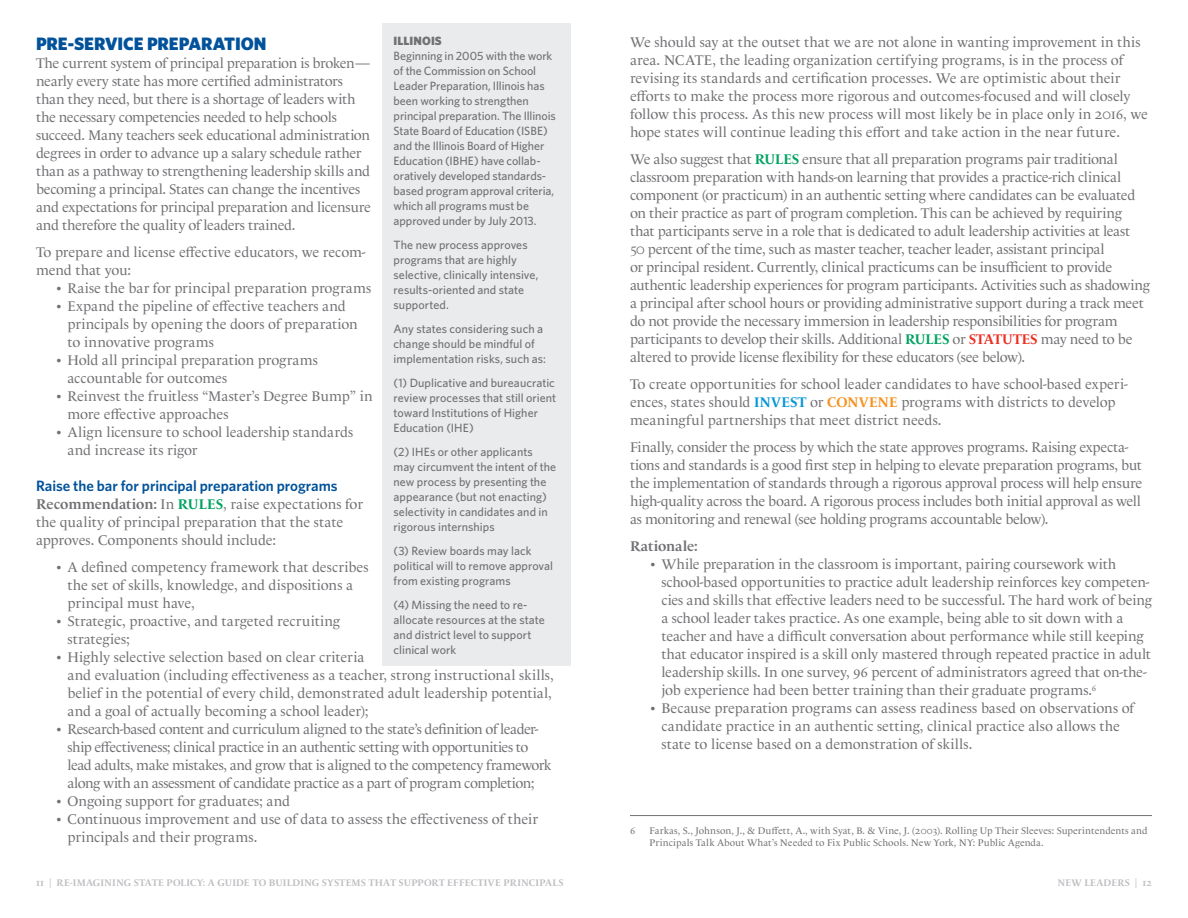
<style>
.page{position:relative;width:1188px;height:918px;background:#fff}
.page>*{position:absolute;margin:0;border:0;box-sizing:border-box;transform-origin:0 0}
.Leading_text{font:900 18px "Whitney";letter-spacing:-.005em;color:#01529a}
.Subheads{font:600 15px "Whitney";letter-spacing:-.005em;color:#01529a}
.Bulleted_list{font:14.25px/18px "Le Monde Livre Classic Std";letter-spacing:-.005em;color:#717074}
.Bulleted_list-2{font:14.25px/18px "Le Monde Livre Classic Std";letter-spacing:-.025em;color:#717074}
.Rationale{font:700 14.25px "Le Monde Livre Classic Std";letter-spacing:.005em;color:#717074}
.sidebar_copy{font:500 12px/15px "Whitney";color:#717074}
.sidebar_header{font:900 12px "Whitney";letter-spacing:.01em;color:#717074}
.Footnotes{font:9.75px/12px "Le Monde Livre Classic Std";letter-spacing:.015em;color:#717074}
.t1{font:700 9.75px "Le Monde Livre Classic Std";letter-spacing:.01em;color:#bebfc2}
.s1{font-weight:700}
.s2{font-weight:700;color:#00a261}
.s3{font-weight:700;color:#ee2e22}
.s4{font-weight:700;color:#0696d7}
.s5{font-weight:700;color:#f6911e}
</style>
<div class="page">
<div style="left:382px;top:23px;width:189px;height:643px;background:#eaebec"></div>
<hr style="left:630px;top:815px;width:522px;height:1px;background:#717074">
<p class="sidebar_header" style="left:394px;top:33px;width:50px">ILLINOIS</p>
<p class="sidebar_copy" style="left:394px;top:48px;width:164px">Beginning in 2005 with the work of the Commission on School<br>Leader Preparation, Illinois has been working to strengthen principal preparation. The Illinois<br>State Board of Education (ISBE) and the Illinois Board of Higher<br>Education (IBHE) have collab&shy;oratively developed standards&shy;based program approval criteria, which all programs must be approved under by July 2013.</p>
<p class="sidebar_copy" style="left:394px;top:237px;width:146px">The new process approves programs that are highly selective, clinically intensive, results-oriented and state supported.</p>
<p class="sidebar_copy" style="left:394px;top:321px;width:154px">Any states considering such a change should be mindful of implementation risks, such as:</p>
<p class="sidebar_copy" style="left:394px;top:375px;width:164px">(1) Duplicative and bureaucratic review processes that still orient toward Institutions of Higher<br>Education (IHE)</p>
<p class="sidebar_copy" style="left:394px;top:444px;width:164px">(2) IHEs or other applicants may circumvent the intent of the new process by presenting the appearance (but not enacting) selectivity in candidates and in rigorous internships</p>
<p class="sidebar_copy" style="left:394px;top:543px;width:161px">(3) Review boards may lack political will to remove approval from existing programs</p>
<p class="sidebar_copy" style="left:394px;top:597px;width:153px">(4) Missing the need to re&shy;allocate resources at the state and district level to support clinical work</p>
<p class="Leading_text" style="left:36px;top:32px;width:232px">PRE-SERVICE PREPARATION</p>
<p class="Bulleted_list" style="left:36px;top:55px;width:336px">The current system of principal preparation is broken— nearly every state has more certified administrators than they need, but there is a shortage of leaders with the necessary competencies needed to help schools succeed. Many teachers seek educational administration degrees in order to advance up a salary schedule rather than as a pathway to strengthening leadership skills and becoming a principal. States can change the incentives and expectations for principal preparation and licensure and therefore the quality of leaders trained.</p>
<p class="Bulleted_list" style="left:36px;top:244px;width:331px">To prepare and license effective educators, we recom&shy;mend that you:</p>
<p class="Bulleted_list" style="left:57px;top:280px;width:316px">• Raise the bar for principal preparation programs</p>
<p class="Bulleted_list" style="left:68px;top:298px;width:292px;text-indent:-10px">• Expand the pipeline of effective teachers and principals by opening the doors of preparation to innovative programs</p>
<p class="Bulleted_list" style="left:68px;top:352px;width:252px;text-indent:-10px">• Hold all principal preparation programs accountable for outcomes</p>
<p class="Bulleted_list" style="left:68px;top:388px;width:307px;text-indent:-10px">• Reinvest the fruitless “Master’s Degree Bump” in more effective approaches</p>
<p class="Bulleted_list" style="left:68px;top:424px;width:287px;text-indent:-10px">• Align licensure to school leadership standards and increase its rigor</p>
<p class="Subheads" style="left:36px;top:476px;width:303px">Raise the bar for principal preparation programs</p>
<p class="Bulleted_list" style="left:36px;top:496px;width:328px"><span class="s1">Recommendation:</span> In <span class="s2">RULES</span>, raise expectations for the quality of principal preparation that the state approves. Components should include:</p>
<p class="Bulleted_list" style="left:68px;top:559px;width:302px;text-indent:-10px">• A defined competency framework that describes the set of skills, knowledge, and dispositions a principal must have,</p>
<p class="Bulleted_list" style="left:68px;top:613px;width:274px;text-indent:-10px">• Strategic, proactive, and targeted recruiting strategies;</p>
<p class="Bulleted_list" style="left:68px;top:649px;width:488px;text-indent:-10px">• Highly selective selection based on clear criteria<br>and evaluation (including effectiveness as a teacher, strong instructional skills, belief in the potential of every child, demonstrated adult leadership potential, and a goal of actually becoming a school leader);</p>
<p class="Bulleted_list-2" style="left:68px;top:721px;width:486px;text-indent:-10px">• Research-based content and curriculum aligned to the state’s definition of leader&shy;ship effectiveness; clinical practice in an authentic setting with opportunities to lead adults, make mistakes, and grow that is aligned to the competency framework along with an assessment of candidate practice as a part of program completion;</p>
<p class="Bulleted_list" style="left:57px;top:793px;width:235px">• Ongoing support for graduates; and</p>
<p class="Bulleted_list" style="left:68px;top:811px;width:472px;text-indent:-10px">• Continuous improvement and use of data to assess the effectiveness of their principals and their programs.</p>
<p class="Bulleted_list" style="left:630px;top:33px;width:519px">We should say at the outset that we are not alone in wanting improvement in this area. NCATE, the leading organization certifying programs, is in the process of revising its standards and certification processes. We are optimistic about their efforts to make the process more rigorous and outcomes-focused and will closely follow this process. As this new process will most likely be in place only in 2016, we hope states will continue leading this effort and take action in the near future.</p>
<p class="Bulleted_list" style="left:630px;top:150px;width:521px">We also suggest that <span class="s2">RULES</span> ensure that all preparation programs pair traditional classroom preparation with hands-on learning that provides a practice-rich clinical component (or practicum) in an authentic setting where candidates can be evaluated on their practice as part of program completion. This can be achieved by requiring that participants serve in a role that is dedicated to adult leadership activities at least<br>50 percent of the time, such as master teacher, teacher leader, assistant principal<br>or principal resident. Currently, clinical practicums can be insufficient to provide authentic leadership experiences for program participants. Activities such as shadowing a principal after school hours or providing administrative support during a track meet do not provide the necessary immersion in leadership responsibilities for program participants to develop their skills. Additional <span class="s2">RULES</span> or <span class="s3">STATUTES</span> may need to be altered to provide license flexibility for these educators (see below).</p>
<p class="Bulleted_list" style="left:630px;top:375px;width:499px">To create opportunities for school leader candidates to have school-based experi&shy;ences, states should <span class="s4">INVEST</span> or <span class="s5">CONVENE</span> programs with districts to develop meaningful partnerships that meet district needs.</p>
<p class="Bulleted_list" style="left:630px;top:438px;width:514px">Finally, consider the process by which the state approves programs. Raising expecta&shy;tions and standards is a good first step in helping to elevate preparation programs, but the implementation of standards through a rigorous approval process will help ensure high-quality across the board. A rigorous process includes both initial approval as well as monitoring and renewal (see holding programs accountable below).</p>
<p class="Rationale" style="left:630px;top:538px;width:69px">Rationale:</p>
<p class="Bulleted_list" style="left:662px;top:555px;width:492px;text-indent:-10px">• While preparation in the classroom is important, pairing coursework with school-based opportunities to practice adult leadership reinforces key competen&shy;cies and skills that effective leaders need to be successful. The hard work of being a school leader takes practice. As one example, being able to sit down with a teacher and have a difficult conversation about performance while still keeping that educator inspired is a skill only mastered through repeated practice in adult leadership skills. In one survey, 96 percent of administrators agreed that on-the&shy;job experience had been better training than their graduate programs.<sup>6</sup></p>
<p class="Bulleted_list" style="left:662px;top:699px;width:474px;text-indent:-10px">• Because preparation programs can assess readiness based on observations of candidate practice in an authentic setting, clinical practice also allows the state to license based on a demonstration of skills.</p>
<p class="Footnotes" style="left:630px;top:825px;width:7px">6</p>
<p class="Footnotes" style="left:650px;top:825px;width:500px">Farkas, S., Johnson, J., &amp; Duffett, A., with Syat, B. &amp; Vine, J. (2003). Rolling Up Their Sleeves: Superintendents and<br>Principals Talk About What’s Needed to Fix Public Schools. New York, NY: Public Agenda.</p>
<p class="t1" style="left:36px;top:877px;width:529px">11 | RE-IMAGINING STATE POLICY: A GUIDE TO BUILDING SYSTEMS THAT SUPPORT EFFECTIVE PRINCIPALS</p>
<p class="t1" style="left:1058px;top:877px;width:96px">NEW LEADERS | 12</p>
</div>
